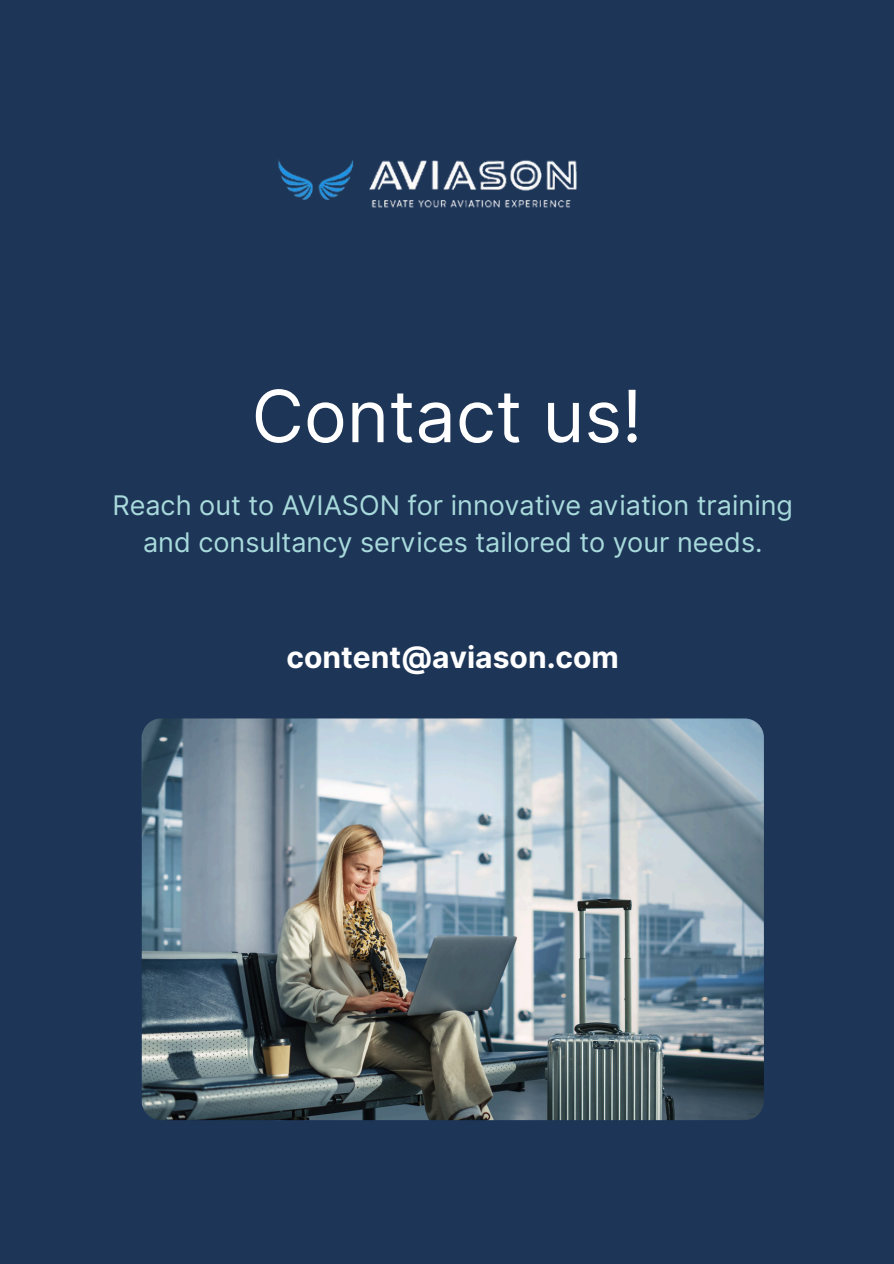
<style>
.page{position:relative;width:894px;height:1264px;background:#fff}
.page>*{position:absolute;margin:0;border:0;box-sizing:border-box;transform-origin:0 0}
.t1{font:72px "Inter";color:#fff}
.t2{font:700 30px "Inter";color:#fff}
.t3{font:27px/37.2px "Inter";color:#a8dadc;text-align:center}
</style>
<div class="page">
<div style="left:0;top:0;width:893px;height:1263px;background:#1d3557"></div>
<img style="left:278px;top:160px;width:299px;height:48px">
<img style="left:142px;top:718px;width:621px;height:402px;border-radius:19px">
<p class="t1" style="left:251px;top:373px;width:392px">Contact us!</p>
<h1 class="t3" style="left:112px;top:486px;width:681px">Reach out to AVIASON for innovative aviation training and consultancy services tailored to your needs.</h1>
<h2 class="t2" style="left:286px;top:639px;width:334px">content@aviason.com</h2>
</div>
